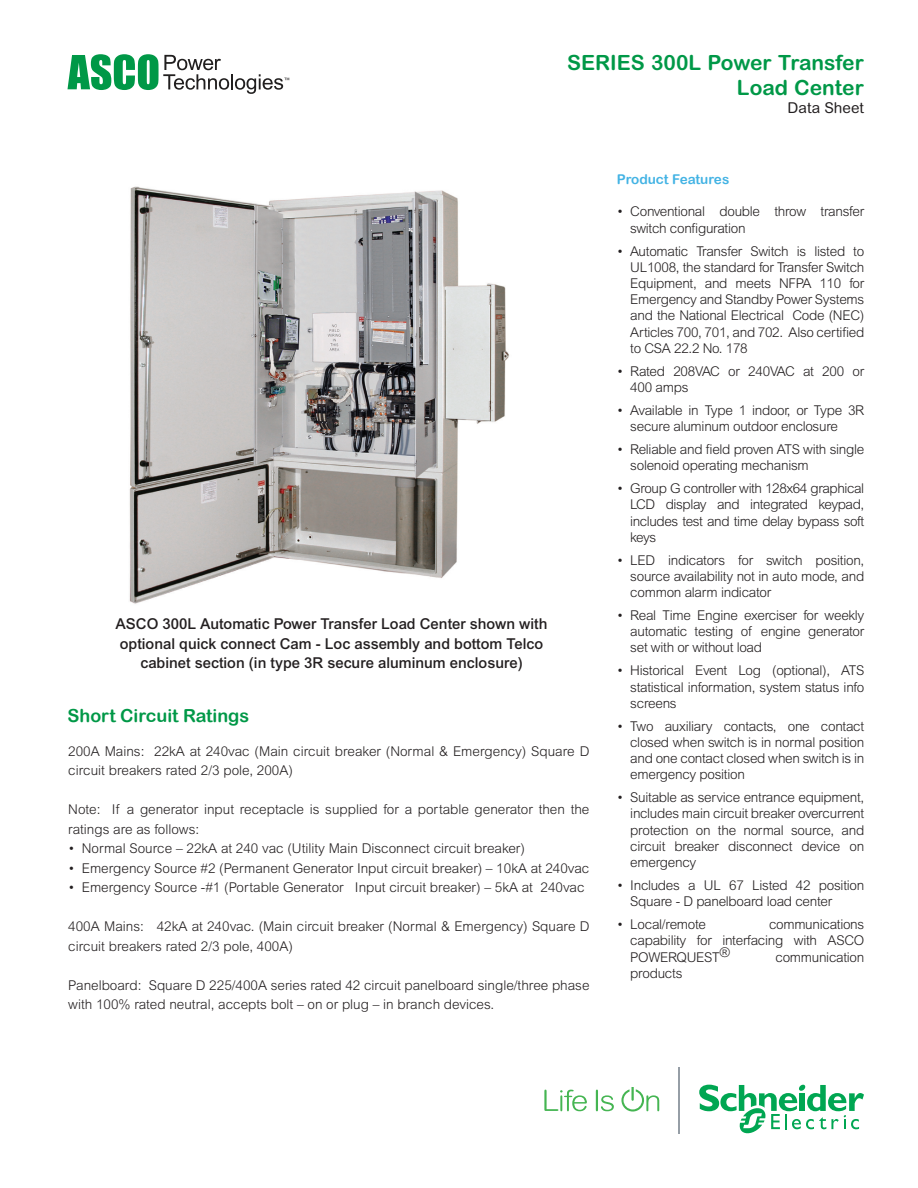
<style>
.page{position:relative;width:918px;height:1188px;background:#fff}
.page>*{position:absolute;margin:0;border:0;box-sizing:border-box;transform-origin:0 0}
.subheading{font:700 21px/25.2px "Arial Rounded MT Pro";color:#009847;text-align:right}
.subheading-2{font:18px "Arial Rounded MT Bold";color:#009847}
.reference{font:500 15px/19.5px "Arial MT Pro";color:#231f20;text-align:center}
.subheading-3{font:15px "Arial Rounded MT Pro";color:#231f20}
.body{font:300 13.5px/16.2px "Arial MT Pro";letter-spacing:-.02em;color:#231f20;text-align:justify}
.body-2{font:300 13.5px/19.5px "Arial MT Pro";color:#231f20}
.subheading-4{font:13.5px "Arial Rounded MT Bold";color:#43b3e4}
</style>
<div class="page">
<img style="left:129px;top:186px;width:381px;height:418px">
<svg style="left:544px;top:1090px;width:43px;height:21px"></svg>
<svg style="left:596px;top:1090px;width:18px;height:21px"></svg>
<svg style="left:621px;top:1087px;width:38px;height:25px"></svg>
<svg style="left:699px;top:1084px;width:165px;height:50px"></svg>
<hr style="left:679px;top:1068px;width:1px;height:66px;background:#969ea6">
<svg style="left:68px;top:54px;width:221px;height:40px"></svg>
<p class="subheading" style="left:567px;top:50px;width:298px">SERIES 300L Power Transfer<br>Load Center</p>
<p class="subheading-3" style="left:788px;top:99px;width:78px">Data Sheet</p>
<p class="reference" style="left:115px;top:615px;width:434px">ASCO 300L Automatic Power Transfer Load Center shown with</p>
<p class="reference" style="left:120px;top:634px;width:425px">optional quick connect Cam - Loc assembly and bottom Telco cabinet section (in type 3R secure aluminum enclosure)</p>
<p class="subheading-2" style="left:68px;top:705px;width:183px">Short Circuit Ratings</p>
<p class="body-2" style="left:68px;top:741px;width:523px">200A Mains: 22kA at 240vac (Main circuit breaker (Normal &amp; Emergency) Square D circuit breakers rated 2/3 pole, 200A)</p>
<p class="body-2" style="left:68px;top:800px;width:523px">Note: If a generator input receptacle is supplied for a portable generator then the ratings are as follows:</p>
<p class="body-2" style="left:68px;top:839px;width:458px">• Normal Source – 22kA at 240 vac (Utility Main Disconnect circuit breaker)</p>
<p class="body-2" style="left:68px;top:858px;width:523px">• Emergency Source #2 (Permanent Generator Input circuit breaker) – 10kA at 240vac</p>
<p class="body-2" style="left:68px;top:878px;width:518px">• Emergency Source -#1 (Portable Generator Input circuit breaker) – 5kA at 240vac</p>
<p class="body-2" style="left:68px;top:917px;width:523px">400A Mains: 42kA at 240vac. (Main circuit breaker (Normal &amp; Emergency) Square D circuit breakers rated 2/3 pole, 400A)</p>
<p class="body-2" style="left:68px;top:975px;width:523px">Panelboard: Square D 225/400A series rated 42 circuit panelboard single/three phase with 100% rated neutral, accepts bolt – on or plug – in branch devices.</p>
<p class="subheading-4" style="left:617px;top:171px;width:114px">Product Features</p>
<p class="body" style="left:630px;top:204px;width:236px;text-indent:-14px">• Conventional double throw transfer switch configuration</p>
<p class="body" style="left:630px;top:243px;width:236px;text-indent:-14px">• Automatic Transfer Switch is listed to UL1008, the standard for Transfer Switch Equipment, and meets NFPA 110 for Emergency and Standby Power Systems and the National Electrical Code (NEC)<br>Articles 700, 701, and 702. Also certified to CSA 22.2 No. 178</p>
<p class="body" style="left:630px;top:363px;width:236px;text-indent:-14px">• Rated 208VAC or 240VAC at 200 or<br>400 amps</p>
<p class="body" style="left:630px;top:402px;width:235px;text-indent:-14px">• Available in Type 1 indoor, or Type 3R secure aluminum outdoor enclosure</p>
<p class="body" style="left:630px;top:441px;width:236px;text-indent:-14px">• Reliable and field proven ATS with single solenoid operating mechanism</p>
<p class="body" style="left:630px;top:481px;width:236px;text-indent:-14px">• Group G controller with 128x64 graphical LCD display and integrated keypad, includes test and time delay bypass soft keys</p>
<p class="body" style="left:630px;top:552px;width:236px;text-indent:-14px">• LED indicators for switch position, source availability not in auto mode, and common alarm indicator</p>
<p class="body" style="left:630px;top:607px;width:236px;text-indent:-14px">• Real Time Engine exerciser for weekly automatic testing of engine generator set with or without load</p>
<p class="body" style="left:630px;top:663px;width:236px;text-indent:-14px">• Historical Event Log (optional), ATS statistical information, system status info screens</p>
<p class="body" style="left:630px;top:718px;width:236px;text-indent:-14px">• Two auxiliary contacts, one contact closed when switch is in normal position and one contact closed when switch is in emergency position</p>
<p class="body" style="left:630px;top:790px;width:236px;text-indent:-14px">• Suitable as service entrance equipment, includes main circuit breaker overcurrent protection on the normal source, and circuit breaker disconnect device on emergency</p>
<p class="body" style="left:630px;top:877px;width:236px;text-indent:-14px">• Includes a UL 67 Listed 42 position<br>Square - D panelboard load center</p>
<p class="body" style="left:617px;top:917px;width:91px">• Local/remote</p>
<p class="body" style="left:630px;top:917px;width:236px;text-indent:139px">communications capability for interfacing with ASCO POWERQUEST®</p>
<p class="body" style="left:776px;top:949px;width:90px">communication</p>
<p class="body" style="left:630px;top:965px;width:54px">products</p>
</div>
